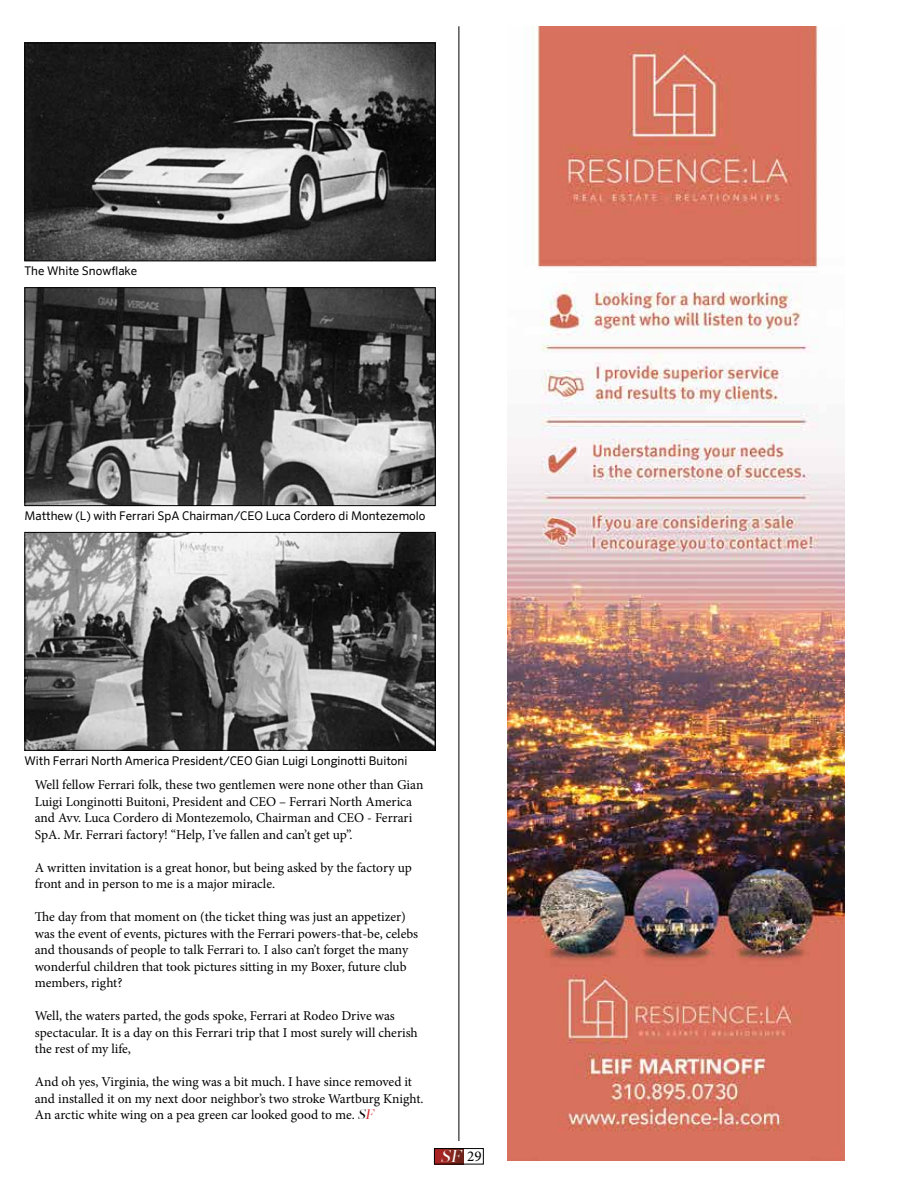
<style>
.page{position:relative;width:918px;height:1188px;background:#fff}
.page>*{position:absolute;margin:0;border:0;box-sizing:border-box;transform-origin:0 0}
.t1{font:italic 15px "Silver South Serif";color:#fff}
.t2{font:13.5px/16.5px "Minion Pro";letter-spacing:-.005em;color:#000}
.t3{font:12px "Sero Offc";color:#000}
.s1{font-family:"Silver South Serif";font-style:italic;font-size:12px}
.s2{font-family:"Silver South Serif";font-style:italic;font-size:12px;color:#d2232a}
.s3{font-family:"Minion Pro";font-style:normal;color:#000}
</style>
<div class="page">
<img style="left:436px;top:1150px;width:28px;height:12px">
<div style="left:434px;top:1148px;width:50px;height:16px;border:1px solid #000"></div>
<img style="left:507px;top:26px;width:338px;height:1134px">
<hr style="left:459px;top:26px;width:1px;height:1115px;background:#000">
<img style="left:26px;top:45px;width:408px;height:214px">
<div style="left:24px;top:43px;width:412px;height:218px;border:1px solid #000"></div>
<img style="left:26px;top:289px;width:408px;height:215px">
<div style="left:24px;top:287px;width:412px;height:219px;border:1px solid #000"></div>
<img style="left:26px;top:534px;width:408px;height:215px">
<div style="left:24px;top:532px;width:412px;height:219px;border:1px solid #000"></div>
<p class="t3" style="left:24px;top:264px;width:114px">The White Snowflake</p>
<p class="t3" style="left:24px;top:509px;width:403px">Matthew (L) with Ferrari SpA Chairman/CEO Luca Cordero di Montezemolo</p>
<p class="t3" style="left:24px;top:754px;width:384px">With Ferrari North America President/CEO Gian Luigi Longinotti Buitoni</p>
<p class="t2" style="left:35px;top:777px;width:390px">Well fellow Ferrari folk, these two gentlemen were none other than Gian Luigi Longinotti Buitoni, President and CEO – Ferrari North America and Avv. Luca Cordero di Montezemolo, Chairman and CEO - Ferrari SpA. Mr. Ferrari factory! “Help, I’ve fallen and can’t get up”.</p>
<p class="t2" style="left:35px;top:859px;width:378px">A written invitation is a great honor, but being asked by the factory up front and in person to me is a major miracle.</p>
<p class="t2" style="left:35px;top:909px;width:385px">The day from that moment on (the ticket thing was just an appetizer) was the event of events, pictures with the Ferrari powers-that-be, celebs and thousands of people to talk Ferrari to. I also can’t forget the many wonderful children that took pictures sitting in my Boxer, future club members, right?</p>
<p class="t2" style="left:35px;top:1008px;width:384px">Well, the waters parted, the gods spoke, Ferrari at Rodeo Drive was spectacular. It is a day on this Ferrari trip that I most surely will cherish the rest of my life,</p>
<p class="t2" style="left:35px;top:1074px;width:390px">And oh yes, Virginia, the wing was a bit much. I have since removed it and installed it on my next door neighbor’s two stroke Wartburg Knight.<br>An arctic white wing on a pea green car looked good to me. <span class="s1">S</span><span class="s2">F</span></p>
<p class="t1" style="left:441px;top:1147px;width:42px">SF <span class="s3">29</span></p>
</div>
